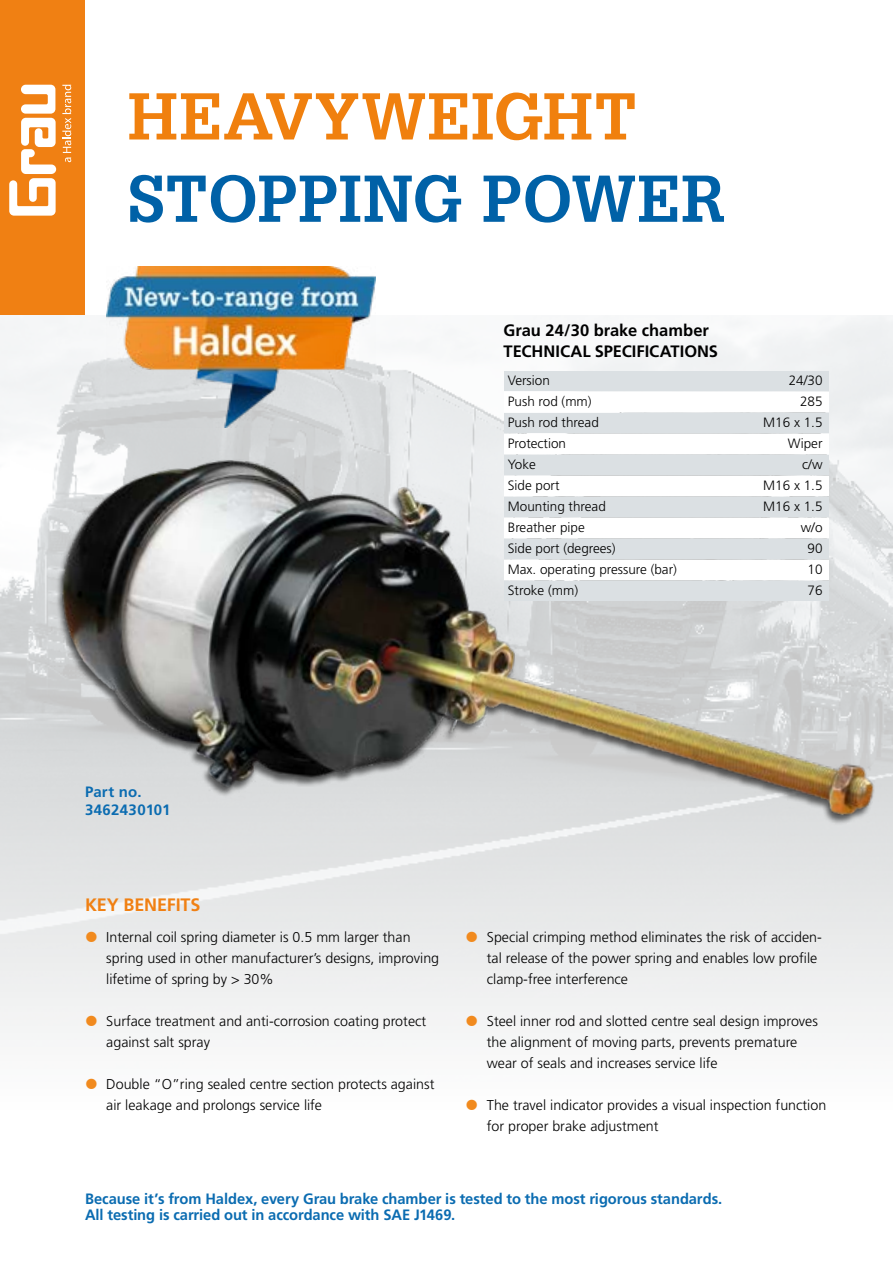
<style>
.page{position:relative;width:893px;height:1263px;background:#fff}
.page>*{position:absolute;margin:0;border:0;box-sizing:border-box;transform-origin:0 0}
.t1{font:700 64.5px "Glypha LT Std";color:#0061a7}
.t2{font:700 64.5px "Glypha LT Std";letter-spacing:.015em;color:#f0800e}
.t3{font:700 18px "Frutiger LT Std";letter-spacing:-.005em;color:#f08013}
.t4{font:700 16.5px "Frutiger LT Std";letter-spacing:-.005em;color:#000}
.t5{font:700 16.5px "Frutiger LT Pro";color:#000}
.t6{font:700 15px/16.5px "Frutiger LT Std";letter-spacing:-.005em;color:#0b6cb1}
.t7{font:700 15px/18px "Frutiger LT Std";letter-spacing:.015em;color:#0b6cb1}
.t8{font:300 14.25px/21px "Frutiger LT Pro";color:#000}
.t9{font:300 13.5px "Frutiger LT Std";color:#000}
</style>
<div class="page">
<div style="left:0;top:0;width:85px;height:315px;background:#f08013"></div>
<svg style="left:62px;top:85px;width:9px;height:77px"></svg>
<svg style="left:9px;top:85px;width:47px;height:131px"></svg>
<img style="left:0;top:315px;width:893px;height:680px">
<div style="left:504px;top:371px;width:324px;height:19px;background:#dbe0e3"></div>
<div style="left:504px;top:392px;width:324px;height:19px;background:#fff"></div>
<div style="left:504px;top:413px;width:324px;height:19px;background:#dbe0e3"></div>
<div style="left:504px;top:434px;width:324px;height:19px;background:#fff"></div>
<div style="left:504px;top:455px;width:324px;height:19px;background:#dbe0e3"></div>
<div style="left:504px;top:476px;width:324px;height:19px;background:#fff"></div>
<div style="left:504px;top:497px;width:324px;height:19px;background:#dbe0e3"></div>
<div style="left:504px;top:518px;width:324px;height:19px;background:#fff"></div>
<div style="left:504px;top:539px;width:324px;height:19px;background:#dbe0e3"></div>
<div style="left:504px;top:560px;width:324px;height:19px;background:#fff"></div>
<div style="left:504px;top:581px;width:324px;height:19px;background:#dbe0e3"></div>
<img style="left:106px;top:266px;width:269px;height:161px">
<svg style="left:86px;top:931px;width:11px;height:11px"></svg>
<svg style="left:86px;top:1015px;width:11px;height:11px"></svg>
<svg style="left:467px;top:931px;width:10px;height:11px"></svg>
<svg style="left:467px;top:1015px;width:10px;height:11px"></svg>
<h1 class="t2" style="left:128px;top:77px;width:511px">HEAVYWEIGHT</h1>
<h1 class="t1" style="left:128px;top:159px;width:599px">STOPPING POWER</h1>
<p class="t5" style="left:504px;top:321px;width:207px">Grau 24/30 brake chamber</p>
<p class="t4" style="left:504px;top:342px;width:216px">TECHNICAL SPECIFICATIONS</p>
<p class="t9" style="left:508px;top:373px;width:44px">Version</p>
<p class="t9" style="left:789px;top:373px;width:35px">24/30</p>
<p class="t9" style="left:508px;top:394px;width:85px">Push rod (mm)</p>
<p class="t9" style="left:800px;top:394px;width:24px">285</p>
<p class="t9" style="left:508px;top:415px;width:93px">Push rod thread</p>
<p class="t9" style="left:763px;top:415px;width:61px">M16 x 1.5</p>
<p class="t9" style="left:508px;top:436px;width:60px">Protection</p>
<p class="t9" style="left:788px;top:436px;width:36px">Wiper</p>
<p class="t9" style="left:508px;top:457px;width:30px">Yoke</p>
<p class="t9" style="left:802px;top:457px;width:22px">c/w</p>
<p class="t9" style="left:508px;top:478px;width:53px">Side port</p>
<p class="t9" style="left:763px;top:478px;width:61px">M16 x 1.5</p>
<p class="t9" style="left:508px;top:499px;width:100px">Mounting thread</p>
<p class="t9" style="left:763px;top:499px;width:61px">M16 x 1.5</p>
<p class="t9" style="left:508px;top:520px;width:79px">Breather pipe</p>
<p class="t9" style="left:801px;top:520px;width:23px">w/o</p>
<p class="t9" style="left:508px;top:541px;width:109px">Side port (degrees)</p>
<p class="t9" style="left:807px;top:541px;width:17px">90</p>
<p class="t9" style="left:508px;top:562px;width:171px">Max. operating pressure (bar)</p>
<p class="t9" style="left:807px;top:562px;width:17px">10</p>
<p class="t9" style="left:508px;top:583px;width:72px">Stroke (mm)</p>
<p class="t9" style="left:807px;top:583px;width:17px">76</p>
<p class="t7" style="left:85px;top:783px;width:87px">Part no.<br>3462430101</p>
<p class="t3" style="left:85px;top:894px;width:117px">KEY BENEFITS</p>
<p class="t8" style="left:106px;top:926px;width:334px">Internal coil spring diameter is 0.5 mm larger than spring used in other manufacturer’s designs, improving lifetime of spring by &gt; 30%</p>
<p class="t8" style="left:106px;top:1010px;width:321px">Surface treatment and anti-corrosion coating protect against salt spray</p>
<p class="t8" style="left:106px;top:1073px;width:330px">Double “O”ring sealed centre section protects against air leakage and prolongs service life</p>
<p class="t8" style="left:487px;top:926px;width:336px">Special crimping method eliminates the risk of acciden&shy;tal release of the power spring and enables low profile clamp-free interference</p>
<p class="t8" style="left:487px;top:1010px;width:332px">Steel inner rod and slotted centre seal design improves the alignment of moving parts, prevents premature wear of seals and increases service life</p>
<p class="t8" style="left:487px;top:1094px;width:341px">The travel indicator provides a visual inspection function for proper brake adjustment</p>
<p class="t6" style="left:85px;top:1190px;width:639px">Because it’s from Haldex, every Grau brake chamber is tested to the most rigorous standards.<br>All testing is carried out in accordance with SAE J1469.</p>
</div>
